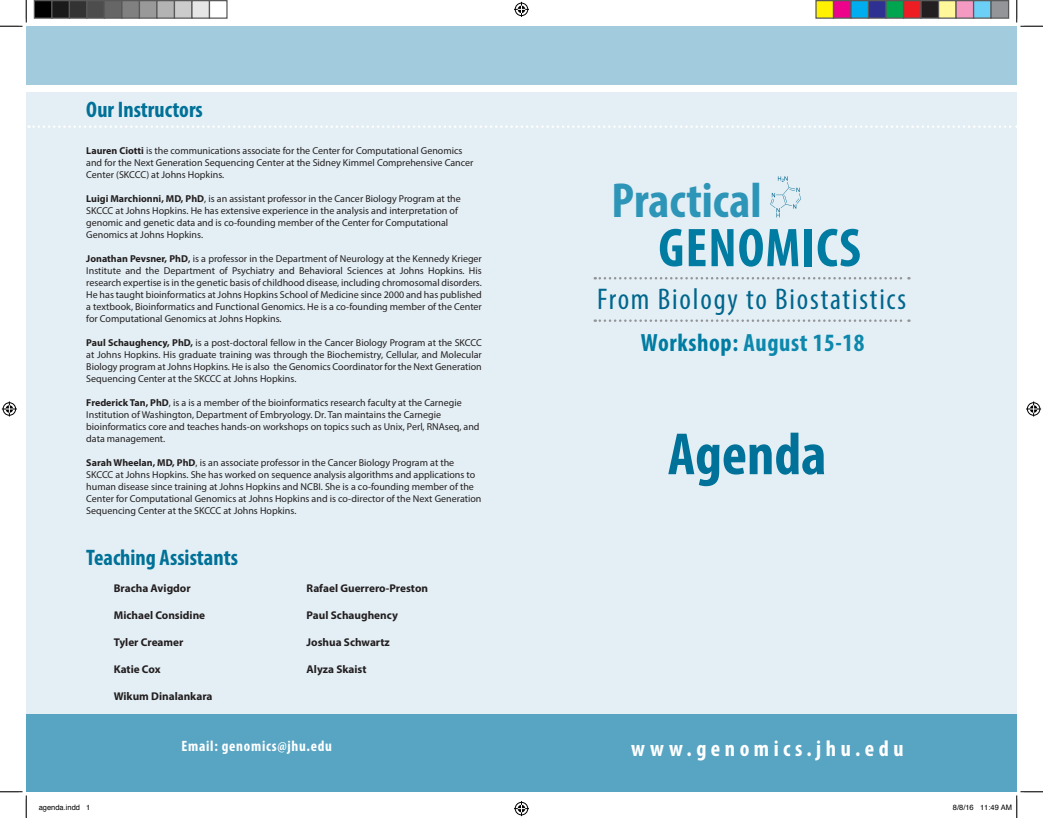
<style>
.page{position:relative;width:1043px;height:818px;background:#fff}
.page>*{position:absolute;margin:0;border:0;box-sizing:border-box;transform-origin:0 0}
.t1{font:700 condensed 60px "Myriad Pro";color:#007198}
.t2{font:700 condensed 55px "Myriad Pro";letter-spacing:.02em;color:#007ba2}
.t3{font:700 condensed 49.5px "Myriad Pro";color:#2d95b7}
.t4{font:condensed 30px "Myriad Pro";letter-spacing:.06em;color:#00668d}
.t5{font:700 condensed 25px "Myriad Pro";letter-spacing:.025em;color:#0d88ac}
.t6{font:700 condensed 22.5px "Myriad Pro";color:#007198}
.t7{font:700 condensed 22.5px "Myriad Pro";letter-spacing:.2em;color:#fff}
.t8{font:700 condensed 15px "Myriad Pro";letter-spacing:.05em;color:#fff}
.t9{font:700 11.25px "Myriad Pro";color:#231f20}
.t10{font:10px/12px "Myriad Pro";color:#231f20}
.t11{font:7.5px "Helvetica";color:#000}
.s1{font-weight:700}
.s2{font-weight:600}
.s3{color:#007ba2}
</style>
<div class="page">
<div style="left:26px;top:26px;width:990px;height:738px;background:#e4eff5"></div>
<svg style="left:29px;top:125px;width:988px;height:3px"></svg>
<div style="left:26px;top:80px;width:990px;height:11px;background:#fff"></div>
<div style="left:26px;top:26px;width:990px;height:59px;background:#a3cbde"></div>
<div style="left:26px;top:714px;width:990px;height:77px;background:#58a5c3"></div>
<svg style="left:595px;top:277px;width:314px;height:2px"></svg>
<svg style="left:595px;top:319px;width:314px;height:3px"></svg>
<svg style="left:770px;top:176px;width:31px;height:41px"></svg>
<svg style="left:0;top:0;width:27px;height:27px"></svg>
<svg style="left:0;top:791px;width:27px;height:27px"></svg>
<svg style="left:1016px;top:0;width:26px;height:27px"></svg>
<svg style="left:514px;top:2px;width:15px;height:15px"></svg>
<svg style="left:514px;top:801px;width:15px;height:15px"></svg>
<svg style="left:2px;top:401px;width:15px;height:15px"></svg>
<svg style="left:1026px;top:401px;width:15px;height:15px"></svg>
<div style="left:34px;top:1px;width:18px;height:17px;background:#000"></div>
<div style="left:34px;top:0;width:18px;height:19px;border:1px solid #595959"></div>
<div style="left:52px;top:1px;width:17px;height:17px;background:#1a1a1a"></div>
<div style="left:51px;top:0;width:19px;height:19px;border:1px solid #595959"></div>
<div style="left:69px;top:1px;width:18px;height:17px;background:#333"></div>
<div style="left:69px;top:0;width:19px;height:19px;border:1px solid #595959"></div>
<div style="left:87px;top:1px;width:17px;height:17px;background:#4d4d4d"></div>
<div style="left:86px;top:0;width:19px;height:19px;border:1px solid #595959"></div>
<div style="left:104px;top:1px;width:18px;height:17px;background:#666"></div>
<div style="left:104px;top:0;width:18px;height:19px;border:1px solid #595959"></div>
<div style="left:122px;top:1px;width:17px;height:17px;background:#808080"></div>
<div style="left:121px;top:0;width:19px;height:19px;border:1px solid #595959"></div>
<div style="left:139px;top:1px;width:18px;height:17px;background:#999"></div>
<div style="left:139px;top:0;width:19px;height:19px;border:1px solid #595959"></div>
<div style="left:157px;top:1px;width:17px;height:17px;background:#b3b3b3"></div>
<div style="left:156px;top:0;width:19px;height:19px;border:1px solid #595959"></div>
<div style="left:174px;top:1px;width:18px;height:17px;background:#ccc"></div>
<div style="left:174px;top:0;width:18px;height:19px;border:1px solid #595959"></div>
<div style="left:192px;top:1px;width:17px;height:17px;background:#e6e6e6"></div>
<div style="left:191px;top:0;width:19px;height:19px;border:1px solid #595959"></div>
<div style="left:209px;top:0;width:19px;height:19px;border:1px solid #595959"></div>
<div style="left:816px;top:1px;width:17px;height:17px;background:#fff101"></div>
<div style="left:815px;top:0;width:19px;height:19px;border:1px solid #595959"></div>
<div style="left:833px;top:1px;width:18px;height:17px;background:#ed028c"></div>
<div style="left:832px;top:0;width:19px;height:19px;border:1px solid #595959"></div>
<div style="left:851px;top:1px;width:17px;height:17px;background:#00aeef"></div>
<div style="left:850px;top:0;width:19px;height:19px;border:1px solid #595959"></div>
<div style="left:868px;top:1px;width:18px;height:17px;background:#2e3092"></div>
<div style="left:868px;top:0;width:18px;height:19px;border:1px solid #595959"></div>
<div style="left:886px;top:1px;width:17px;height:17px;background:#00a54f"></div>
<div style="left:885px;top:0;width:19px;height:19px;border:1px solid #595959"></div>
<div style="left:903px;top:1px;width:18px;height:17px;background:#ee1d23"></div>
<div style="left:902px;top:0;width:19px;height:19px;border:1px solid #595959"></div>
<div style="left:921px;top:1px;width:17px;height:17px;background:#231f20"></div>
<div style="left:920px;top:0;width:19px;height:19px;border:1px solid #595959"></div>
<div style="left:938px;top:1px;width:18px;height:17px;background:#fff79a"></div>
<div style="left:938px;top:0;width:18px;height:19px;border:1px solid #595959"></div>
<div style="left:956px;top:1px;width:17px;height:17px;background:#f499c2"></div>
<div style="left:955px;top:0;width:19px;height:19px;border:1px solid #595959"></div>
<div style="left:973px;top:1px;width:18px;height:17px;background:#6bcff6"></div>
<div style="left:972px;top:0;width:19px;height:19px;border:1px solid #595959"></div>
<div style="left:991px;top:1px;width:17px;height:17px;background:#939598"></div>
<div style="left:990px;top:0;width:19px;height:19px;border:1px solid #595959"></div>
<svg style="left:980px;top:790px;width:62px;height:28px"></svg>
<p class="t6" style="left:86px;top:95px;width:118px">Our Instructors</p>
<p class="t10" style="left:86px;top:144px;width:389px"><span class="s1">Lauren Ciotti</span> is the communications associate for the Center for Computational Genomics and for the Next Generation Sequencing Center at the Sidney Kimmel Comprehensive Cancer<br>Center (SKCCC) at Johns Hopkins.</p>
<p class="t10" style="left:86px;top:192px;width:376px"><span class="s1">Luigi Marchionni, MD, PhD</span>, is an assistant professor in the Cancer Biology Program at the SKCCC at Johns Hopkins. He has extensive experience in the analysis and interpretation of genomic and genetic data and is co-founding member of the Center for Computational Genomics at Johns Hopkins.</p>
<p class="t10" style="left:86px;top:252px;width:397px;text-align:justify"><span class="s1">Jonathan Pevsner, PhD</span><span class="s2">,</span> is a professor in the Department of Neurology at the Kennedy Krieger Institute and the Department of Psychiatry and Behavioral Sciences at Johns Hopkins. His research expertise is in the genetic basis of childhood disease, including chromosomal disorders.<br>He has taught bioinformatics at Johns Hopkins School of Medicine since 2000 and has published a textbook, Bioinformatics and Functional Genomics. He is a co-founding member of the Center for Computational Genomics at Johns Hopkins.</p>
<p class="t10" style="left:86px;top:336px;width:397px;text-align:justify"><span class="s1">Paul Schaughency, PhD,</span> is a post-doctoral fellow in the Cancer Biology Program at the SKCCC at Johns Hopkins. His graduate training was through the Biochemistry, Cellular, and Molecular Biology program at Johns Hopkins. He is also the Genomics Coordinator for the Next Generation Sequencing Center at the SKCCC at Johns Hopkins.</p>
<p class="t10" style="left:86px;top:396px;width:395px"><span class="s1">Frederick Tan, PhD</span>, is a is a member of the bioinformatics research faculty at the Carnegie Institution of Washington, Department of Embryology. Dr. Tan maintains the Carnegie bioinformatics core and teaches hands-on workshops on topics such as Unix, Perl, RNAseq, and data management.</p>
<p class="t10" style="left:86px;top:456px;width:397px"><span class="s1">Sarah Wheelan, MD, PhD</span>, is an associate professor in the Cancer Biology Program at the SKCCC at Johns Hopkins. She has worked on sequence analysis algorithms and applications to human disease since training at Johns Hopkins and NCBI. She is a co-founding member of the Center for Computational Genomics at Johns Hopkins and is co-director of the Next Generation Sequencing Center at the SKCCC at Johns Hopkins.</p>
<p class="t6" style="left:86px;top:543px;width:153px">Teaching Assistants</p>
<p class="t9" style="left:114px;top:580px;width:78px">Bracha Avigdor</p>
<p class="t9" style="left:114px;top:607px;width:93px">Michael Considine</p>
<p class="t9" style="left:114px;top:634px;width:71px">Tyler Creamer</p>
<p class="t9" style="left:114px;top:661px;width:48px">Katie Cox</p>
<p class="t9" style="left:114px;top:688px;width:100px">Wikum Dinalankara</p>
<p class="t9" style="left:306px;top:580px;width:123px">Rafael Guerrero-Preston</p>
<p class="t9" style="left:306px;top:607px;width:93px">Paul Schaughency</p>
<p class="t9" style="left:306px;top:634px;width:85px">Joshua Schwartz</p>
<p class="t9" style="left:306px;top:661px;width:61px">Alyza Skaist</p>
<p class="t8" style="left:181px;top:736px;width:152px">Email: genomics@jhu.edu</p>
<p class="t3" style="left:611px;top:170px;width:152px">Practical</p>
<p class="t2" style="left:658px;top:213px;width:204px">GENOMICS</p>
<p class="t4" style="left:597px;top:281px;width:311px">From Biology to Biostatistics</p>
<p class="t5" style="left:641px;top:327px;width:225px"><span class="s3">Workshop:</span> August 15-18</p>
<p class="t1" style="left:668px;top:416px;width:160px">Agenda</p>
<p class="t7" style="left:631px;top:734px;width:274px">www.genomics.jhu.edu</p>
<p class="t11" style="left:39px;top:802px;width:53px">agenda.indd 1</p>
<p class="t11" style="left:952px;top:802px;width:61px">8/8/16 11:49 AM</p>
</div>
